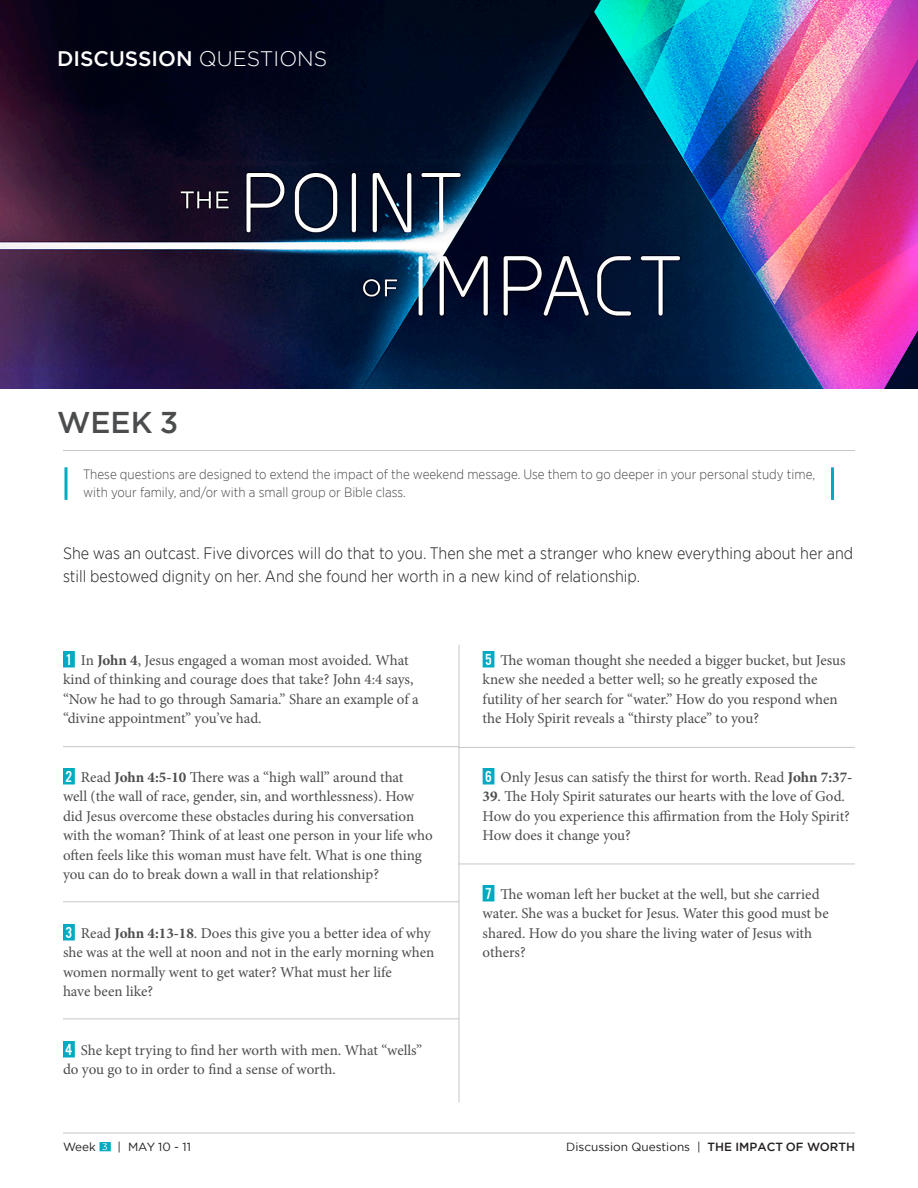
<style>
.page{position:relative;width:918px;height:1188px;background:#fff}
.page>*{position:absolute;margin:0;border:0;box-sizing:border-box;transform-origin:0 0}
.t1{font:500 30px "Gotham";color:#4b4c4d}
.t2{font:500 21px "Gotham";color:#fff}
.t3{font:300 16.5px/22.5px "Gotham Narrow";color:#231f20}
.t4{font:15px/19.5px "Minion Pro";letter-spacing:-.005em;color:#4b4c4d}
.t5{font:300 13.5px/18px "Gotham Narrow";color:#4b4c4d}
.t6{font:11.85px "Gotham";color:#231f20}
.s1{font-weight:300}
.s2{font-family:"U.S.101";font-size:16.5px;color:#fff}
.s3{font-weight:700}
.s4{font-size:9.3px;color:#fff}
.s5{font-weight:500}
</style>
<div class="page">
<img style="left:0;top:0;width:918px;height:389px">
<div style="left:63px;top:651px;width:12px;height:16px;background:#00abc1"></div>
<div style="left:63px;top:768px;width:12px;height:16px;background:#00abc1"></div>
<div style="left:63px;top:924px;width:12px;height:16px;background:#00abc1"></div>
<div style="left:63px;top:1041px;width:12px;height:16px;background:#00abc1"></div>
<div style="left:483px;top:651px;width:11px;height:16px;background:#00abc1"></div>
<div style="left:483px;top:768px;width:11px;height:16px;background:#00abc1"></div>
<div style="left:483px;top:885px;width:11px;height:16px;background:#00abc1"></div>
<div style="left:100px;top:1142px;width:11px;height:9px;background:#00abc1"></div>
<hr style="left:63px;top:1133px;width:792px;height:1px;background:#c6c7c8">
<hr style="left:63px;top:450px;width:792px;height:1px;background:#c6c7c8">
<hr style="left:63px;top:746px;width:396px;height:1px;background:#c6c7c8">
<hr style="left:458px;top:747px;width:397px;height:1px;background:#c6c7c8">
<hr style="left:459px;top:645px;width:1px;height:457px;background:#c6c7c8">
<hr style="left:63px;top:901px;width:396px;height:1px;background:#c6c7c8">
<hr style="left:63px;top:1018px;width:396px;height:1px;background:#c6c7c8">
<hr style="left:458px;top:864px;width:397px;height:1px;background:#c6c7c8">
<svg style="left:64px;top:467px;width:4px;height:33px"></svg>
<hr style="left:831px;top:467px;width:3px;height:33px;background:#00abc1">
<p class="t2" style="left:57px;top:44px;width:272px">DISCUSSION <span class="s1">QUESTIONS</span></p>
<p class="t1" style="left:57px;top:402px;width:123px">WEEK 3</p>
<p class="t5" style="left:83px;top:465px;width:734px">These questions are designed to extend the impact of the weekend message. Use them to go deeper in your personal study time, with your family, and/or with a small group or Bible class.</p>
<p class="t3" style="left:63px;top:542px;width:792px">She was an outcast. Five divorces will do that to you. Then she met a stranger who knew everything about her and still bestowed dignity on her. And she found her worth in a new kind of relationship.</p>
<p class="t4" style="left:63px;top:650px;width:357px"><span class="s2">1</span> In <span class="s3">John 4</span>, Jesus engaged a woman most avoided. What kind of thinking and courage does that take? John 4:4 says, “Now he had to go through Samaria.” Share an example of a “divine appointment” you’ve had.</p>
<p class="t4" style="left:63px;top:767px;width:371px"><span class="s2">2</span> Read <span class="s3">John 4:5-10</span> There was a “high wall” around that<br>well (the wall of race, gender, sin, and worthlessness). How did Jesus overcome these obstacles during his conversation with the woman? Think of at least one person in your life who often feels like this woman must have felt. What is one thing you can do to break down a wall in that relationship?</p>
<p class="t4" style="left:63px;top:923px;width:373px"><span class="s2">3</span> Read <span class="s3">John 4:13-18</span>. Does this give you a better idea of why she was at the well at noon and not in the early morning when women normally went to get water? What must her life</p>
<p class="t4" style="left:63px;top:982px;width:92px">have been like?</p>
<p class="t4" style="left:63px;top:1040px;width:361px"><span class="s2">4</span> She kept trying to find her worth with men. What “wells” do you go to in order to find a sense of worth.</p>
<p class="t4" style="left:483px;top:650px;width:365px"><span class="s2">5</span> The woman thought she needed a bigger bucket, but Jesus knew she needed a better well; so he greatly exposed the futility of her search for “water.” How do you respond when the Holy Spirit reveals a “thirsty place” to you?</p>
<p class="t4" style="left:485px;top:767px;width:369px"><span class="s2">6</span> Only Jesus can satisfy the thirst for worth. Read <span class="s3">John 7:37-</span></p>
<p class="t4" style="left:483px;top:787px;width:369px"><span class="s3">39</span>. The Holy Spirit saturates our hearts with the love of God.<br>How do you experience this affirmation from the Holy Spirit?<br>How does it change you?</p>
<p class="t4" style="left:483px;top:884px;width:348px"><span class="s2">7</span> The woman left her bucket at the well, but she carried water. She was a bucket for Jesus. Water this good must be shared. How do you share the living water of Jesus with others?</p>
<p class="t6" style="left:63px;top:1139px;width:130px">Week <span class="s4">3</span> | MAY 10 - 11</p>
<p class="t6" style="left:566px;top:1139px;width:290px">Discussion Questions | <span class="s5">THE IMPACT OF WORTH</span></p>
</div>
